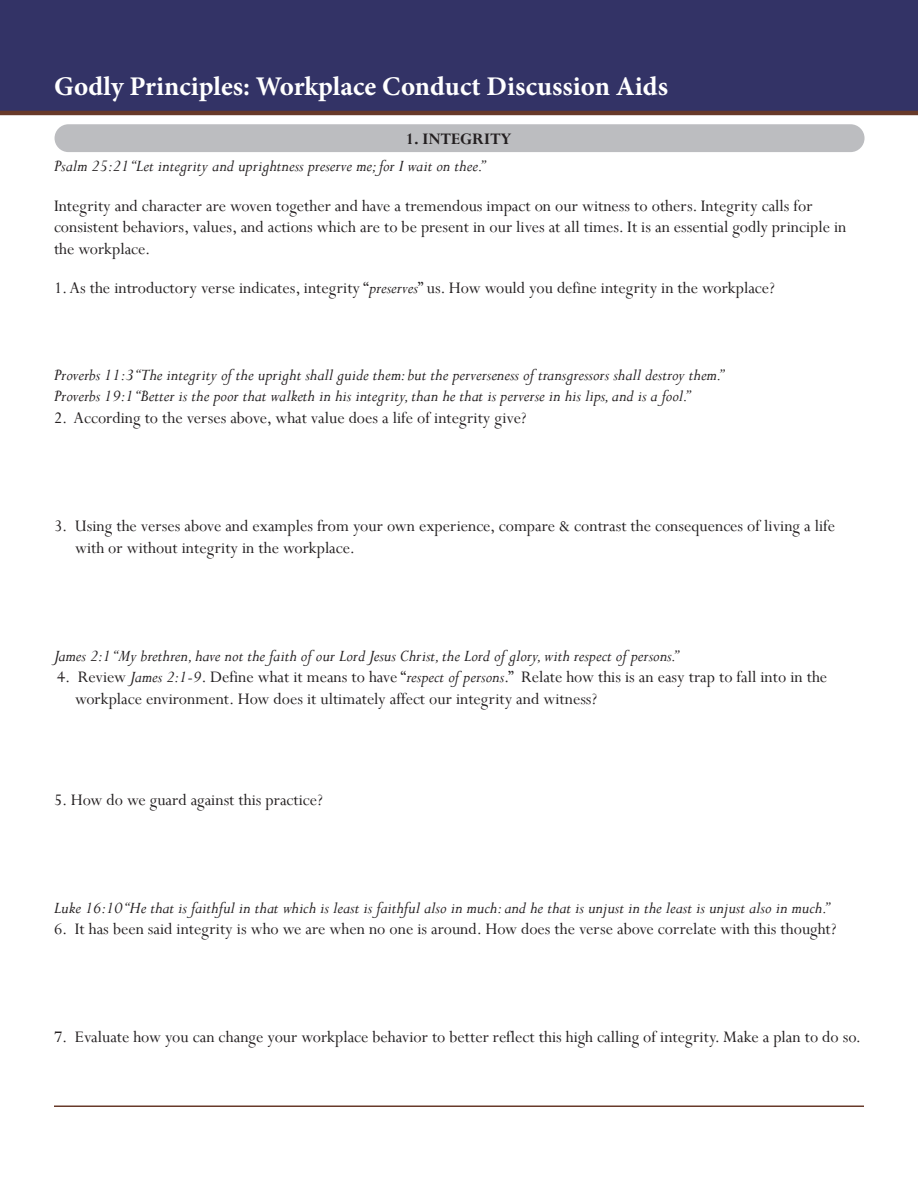
<style>
.page{position:relative;width:918px;height:1188px;background:#fff}
.page>*{position:absolute;margin:0;border:0;box-sizing:border-box;transform-origin:0 0}
.t1{font:700 27px "Minion Pro";color:#fff}
.Endnote_Text{font:18px/21.6px "Perpetua";color:#231f20}
.Endnote_Text-2{font:italic 18px "Perpetua";color:#231f20}
.Endnote_Text-3{font:700 18px "Perpetua";color:#231f20}
.s1{font-style:italic}
</style>
<div class="page">
<div style="left:0;top:0;width:918px;height:113px;background:#336"></div>
<hr style="left:54px;top:1106px;width:810px;height:1px;background:#683a2a">
<hr style="left:0;top:111px;width:918px;height:4px;background:#683a2a">
<div style="left:55px;top:124px;width:810px;height:28px;background:#bcbdc0;border-radius:14px"></div>
<h1 class="t1" style="left:54px;top:68px;width:616px">Godly Principles: Workplace Conduct Discussion Aids</h1>
<p class="Endnote_Text-3" style="left:406px;top:127px;width:107px">1. INTEGRITY</p>
<p class="Endnote_Text-2" style="left:54px;top:154px;width:432px">Psalm 25:21 “Let integrity and uprightness preserve me; for I wait on thee.”</p>
<p class="Endnote_Text" style="left:54px;top:194px;width:794px">Integrity and character are woven together and have a tremendous impact on our witness to others. Integrity calls for consistent behaviors, values, and actions which are to be present in our lives at all times. It is an essential godly principle in the workplace.</p>
<p class="Endnote_Text" style="left:54px;top:277px;width:722px">1. As the introductory verse indicates, integrity “<span class="s1">preserves</span>” us. How would you define integrity in the workplace?</p>
<p class="Endnote_Text-2" style="left:54px;top:363px;width:671px">Proverbs 11:3 “The integrity of the upright shall guide them: but the perverseness of transgressors shall destroy them.”</p>
<p class="Endnote_Text-2" style="left:54px;top:385px;width:637px">Proverbs 19:1 “Better is the poor that walketh in his integrity, than he that is perverse in his lips, and is a fool.”</p>
<p class="Endnote_Text" style="left:54px;top:407px;width:474px">2. According to the verses above, what value does a life of integrity give?</p>
<p class="Endnote_Text" style="left:75px;top:515px;width:762px;text-indent:-21px">3. Using the verses above and examples from your own experience, compare &amp; contrast the consequences of living a life with or without integrity in the workplace.</p>
<p class="Endnote_Text-2" style="left:54px;top:644px;width:626px">James 2:1 “My brethren, have not the faith of our Lord Jesus Christ, the Lord of glory, with respect of persons.”</p>
<p class="Endnote_Text" style="left:75px;top:666px;width:754px;text-indent:-18px">4. Review <span class="s1">James 2:1-9</span>. Define what it means to have “<span class="s1">respect of persons</span>.” Relate how this is an easy trap to fall into in the workplace environment. How does it ultimately affect our integrity and witness?</p>
<p class="Endnote_Text" style="left:54px;top:788px;width:270px">5. How do we guard against this practice?</p>
<p class="Endnote_Text-2" style="left:54px;top:896px;width:777px">Luke 16:10 “He that is faithful in that which is least is faithful also in much: and he that is unjust in the least is unjust also in much.”</p>
<p class="Endnote_Text" style="left:54px;top:918px;width:784px">6. It has been said integrity is who we are when no one is around. How does the verse above correlate with this thought?</p>
<p class="Endnote_Text" style="left:54px;top:1026px;width:809px">7. Evaluate how you can change your workplace behavior to better reflect this high calling of integrity. Make a plan to do so.</p>
</div>
